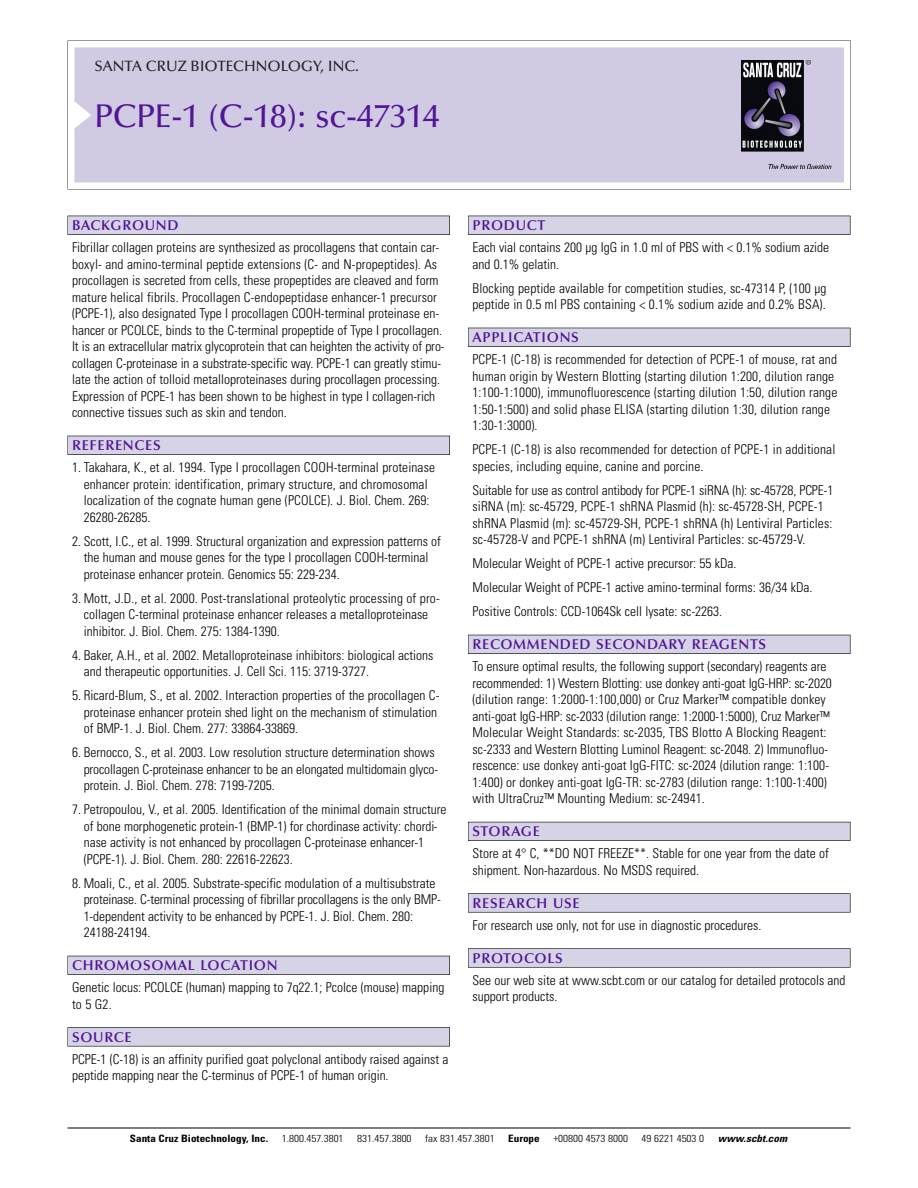
<style>
.page{position:relative;width:918px;height:1188px;background:#fff}
.page>*{position:absolute;margin:0;border:0;box-sizing:border-box;transform-origin:0 0}
.t1{font:500 33px "Optima";color:#511695}
.t2{font:500 15px "Optima";color:#231f20}
.t3{font:600 14.25px "Optima";letter-spacing:.05em;color:#511695}
.t4{font:300 condensed 13.5px/16.5px "Univers";color:#000}
.t5{font:300 condensed 10.2px "Univers";color:#000;scale:1.1 1}
.t6{font:700 condensed 10.2px "Univers";color:#000;scale:1.1 1}
.t7{font:italic 700 condensed 10.2px "Univers";letter-spacing:.005em;color:#000;scale:1.1 1}
</style>
<div class="page">
<svg style="left:68px;top:40px;width:783px;height:149px"></svg>
<div style="left:74px;top:47px;width:770px;height:135px;background:#d1cae3"></div>
<img style="left:741px;top:60px;width:90px;height:108px">
<div style="left:68px;top:216px;width:382px;height:19px;background:#525155"></div>
<div style="left:68px;top:216px;width:381px;height:18px;background:#d7d3e7"></div>
<div style="left:68px;top:436px;width:382px;height:19px;background:#515055"></div>
<div style="left:68px;top:436px;width:381px;height:18px;background:#d7d3e7"></div>
<div style="left:68px;top:956px;width:382px;height:19px;background:#525158"></div>
<div style="left:68px;top:956px;width:381px;height:18px;background:#d7d3e7"></div>
<div style="left:68px;top:1027px;width:382px;height:19px;background:#575759"></div>
<div style="left:68px;top:1028px;width:381px;height:18px;background:#d7d3e7"></div>
<div style="left:468px;top:216px;width:382px;height:19px;background:#525155"></div>
<div style="left:468px;top:216px;width:382px;height:18px;background:#d7d3e7"></div>
<div style="left:468px;top:328px;width:382px;height:19px;background:#515055"></div>
<div style="left:468px;top:328px;width:382px;height:18px;background:#d7d3e7"></div>
<div style="left:468px;top:635px;width:382px;height:19px;background:#525158"></div>
<div style="left:468px;top:635px;width:382px;height:18px;background:#d7d3e7"></div>
<div style="left:468px;top:822px;width:382px;height:19px;background:#54535a"></div>
<div style="left:468px;top:822px;width:382px;height:18px;background:#d7d3e7"></div>
<svg style="left:468px;top:893px;width:382px;height:20px"></svg>
<div style="left:468px;top:894px;width:382px;height:18px;background:#d7d3e7"></div>
<div style="left:468px;top:948px;width:382px;height:20px;background:#666667"></div>
<div style="left:468px;top:949px;width:382px;height:18px;background:#d7d3e7"></div>
<hr style="left:68px;top:1128px;width:782px;height:1px;background:#000">
<p class="t2" style="left:94px;top:61px;width:266px">SANTA CRUZ BIOTECHNOLOGY, INC.</p>
<h1 class="t1" style="left:94px;top:103px;width:347px">PCPE-1 (C-18): sc-47314</h1>
<p class="t3" style="left:72px;top:219px;width:108px">BACKGROUND</p>
<p class="t4" style="left:72px;top:240px;width:374px">Fibrillar collagen proteins are synthesized as procollagens that contain car&shy;boxyl- and amino-terminal peptide extensions (C- and N-propeptides). As procollagen is secreted from cells, these propeptides are cleaved and form mature helical fibrils. Procollagen C-endopeptidase enhancer-1 precursor (PCPE-1), also designated Type I procollagen COOH-terminal proteinase en&shy;hancer or PCOLCE, binds to the C-terminal propeptide of Type I procollagen.<br>It is an extracellular matrix glycoprotein that can heighten the activity of pro&shy;collagen C-proteinase in a substrate-specific way. PCPE-1 can greatly stimu&shy;late the action of tolloid metalloproteinases during procollagen processing.<br>Expression of PCPE-1 has been shown to be highest in type I collagen-rich connective tissues such as skin and tendon.</p>
<p class="t3" style="left:72px;top:440px;width:90px">REFERENCES</p>
<p class="t4" style="left:84px;top:460px;width:353px;text-indent:-12px">1. Takahara, K., et al. 1994. Type I procollagen COOH-terminal proteinase enhancer protein: identification, primary structure, and chromosomal localization of the cognate human gene (PCOLCE). J. Biol. Chem. 269:<br>26280-26285.</p>
<p class="t4" style="left:84px;top:534px;width:359px;text-indent:-12px">2. Scott, I.C., et al. 1999. Structural organization and expression patterns of the human and mouse genes for the type I procollagen COOH-terminal proteinase enhancer protein. Genomics 55: 229-234.</p>
<p class="t4" style="left:84px;top:591px;width:358px;text-indent:-12px">3. Mott, J.D., et al. 2000. Post-translational proteolytic processing of pro&shy;collagen C-terminal proteinase enhancer releases a metalloproteinase inhibitor. J. Biol. Chem. 275: 1384-1390.</p>
<p class="t4" style="left:84px;top:648px;width:351px;text-indent:-12px">4. Baker, A.H., et al. 2002. Metalloproteinase inhibitors: biological actions and therapeutic opportunities. J. Cell Sci. 115: 3719-3727.</p>
<p class="t4" style="left:84px;top:688px;width:357px;text-indent:-12px">5. Ricard-Blum, S., et al. 2002. Interaction properties of the procollagen C&shy;proteinase enhancer protein shed light on the mechanism of stimulation of BMP-1. J. Biol. Chem. 277: 33864-33869.</p>
<p class="t4" style="left:84px;top:745px;width:356px;text-indent:-12px">6. Bernocco, S., et al. 2003. Low resolution structure determination shows procollagen C-proteinase enhancer to be an elongated multidomain glyco&shy;protein. J. Biol. Chem. 278: 7199-7205.</p>
<p class="t4" style="left:84px;top:802px;width:364px;text-indent:-12px">7. Petropoulou, V., et al. 2005. Identification of the minimal domain structure of bone morphogenetic protein-1 (BMP-1) for chordinase activity: chordi&shy;nase activity is not enhanced by procollagen C-proteinase enhancer-1 (PCPE-1). J. Biol. Chem. 280: 22616-22623.</p>
<p class="t4" style="left:84px;top:876px;width:359px;text-indent:-12px">8. Moali, C., et al. 2005. Substrate-specific modulation of a multisubstrate proteinase. C-terminal processing of fibrillar procollagens is the only BMP-1-dependent activity to be enhanced by PCPE-1. J. Biol. Chem. 280:<br>24188-24194.</p>
<p class="t3" style="left:72px;top:960px;width:207px">CHROMOSOMAL LOCATION</p>
<p class="t4" style="left:72px;top:980px;width:374px">Genetic locus: PCOLCE (human) mapping to 7q22.1; Pcolce (mouse) mapping to 5 G2.</p>
<p class="t3" style="left:72px;top:1031px;width:61px">SOURCE</p>
<p class="t4" style="left:72px;top:1052px;width:378px">PCPE-1 (C-18) is an affinity purified goat polyclonal antibody raised against a peptide mapping near the C-terminus of PCPE-1 of human origin.</p>
<p class="t3" style="left:473px;top:219px;width:74px">PRODUCT</p>
<p class="t4" style="left:473px;top:240px;width:358px">Each vial contains 200 µg IgG in 1.0 ml of PBS with &lt; 0.1% sodium azide and 0.1% gelatin.</p>
<p class="t4" style="left:473px;top:281px;width:356px">Blocking peptide available for competition studies, sc-47314 P, (100 µg peptide in 0.5 ml PBS containing &lt; 0.1% sodium azide and 0.2% BSA).</p>
<p class="t3" style="left:473px;top:332px;width:108px">APPLICATIONS</p>
<p class="t4" style="left:473px;top:352px;width:366px">PCPE-1 (C-18) is recommended for detection of PCPE-1 of mouse, rat and human origin by Western Blotting (starting dilution 1:200, dilution range 1:100-1:1000), immunofluorescence (starting dilution 1:50, dilution range 1:50-1:500) and solid phase ELISA (starting dilution 1:30, dilution range 1:30-1:3000).</p>
<p class="t4" style="left:473px;top:442px;width:364px">PCPE-1 (C-18) is also recommended for detection of PCPE-1 in additional species, including equine, canine and porcine.</p>
<p class="t4" style="left:473px;top:483px;width:362px">Suitable for use as control antibody for PCPE-1 siRNA (h): sc-45728, PCPE-1 siRNA (m): sc-45729, PCPE-1 shRNA Plasmid (h): sc-45728-SH, PCPE-1 shRNA Plasmid (m): sc-45729-SH, PCPE-1 shRNA (h) Lentiviral Particles: sc-45728-V and PCPE-1 shRNA (m) Lentiviral Particles: sc-45729-V.</p>
<p class="t4" style="left:473px;top:553px;width:342px;line-height:24px">Molecular Weight of PCPE-1 active precursor: 55 kDa.<br>Molecular Weight of PCPE-1 active amino-terminal forms: 36/34 kDa.<br>Positive Controls: CCD-1064Sk cell lysate: sc-2263.</p>
<p class="t3" style="left:473px;top:639px;width:295px">RECOMMENDED SECONDARY REAGENTS</p>
<p class="t4" style="left:473px;top:659px;width:361px">To ensure optimal results, the following support (secondary) reagents are recommended: 1) Western Blotting: use donkey anti-goat IgG-HRP: sc-2020 (dilution range: 1:2000-1:100,000) or Cruz Marker™ compatible donkey anti-goat IgG-HRP: sc-2033 (dilution range: 1:2000-1:5000), Cruz Marker™ Molecular Weight Standards: sc-2035, TBS Blotto A Blocking Reagent: sc-2333 and Western Blotting Luminol Reagent: sc-2048. 2) Immunofluo&shy;rescence: use donkey anti-goat IgG-FITC: sc-2024 (dilution range: 1:100- 1:400) or donkey anti-goat IgG-TR: sc-2783 (dilution range: 1:100-1:400) with UltraCruz™ Mounting Medium: sc-24941.</p>
<p class="t3" style="left:473px;top:826px;width:69px">STORAGE</p>
<p class="t4" style="left:473px;top:846px;width:358px">Store at 4° C, **DO NOT FREEZE**. Stable for one year from the date of shipment. Non-hazardous. No MSDS required.</p>
<p class="t3" style="left:473px;top:897px;width:109px">RESEARCH USE</p>
<p class="t4" style="left:473px;top:918px;width:290px">For research use only, not for use in diagnostic procedures.</p>
<p class="t3" style="left:473px;top:952px;width:92px">PROTOCOLS</p>
<p class="t4" style="left:473px;top:973px;width:375px">See our web site at www.scbt.com or our catalog for detailed protocols and support products.</p>
<p class="t6" style="left:130px;top:1135px;width:127px">Santa Cruz Biotechnology, Inc.</p>
<p class="t5" style="left:282px;top:1135px;width:58px">1.800.457.3801</p>
<p class="t5" style="left:357px;top:1135px;width:51px">831.457.3800</p>
<p class="t5" style="left:425px;top:1135px;width:65px">fax 831.457.3801</p>
<p class="t6" style="left:508px;top:1135px;width:30px">Europe</p>
<p class="t5" style="left:553px;top:1135px;width:69px">+00800 4573 8000</p>
<p class="t5" style="left:642px;top:1135px;width:58px">49 6221 4503 0</p>
<p class="t7" style="left:718px;top:1135px;width:64px">www.scbt.com</p>
</div>
